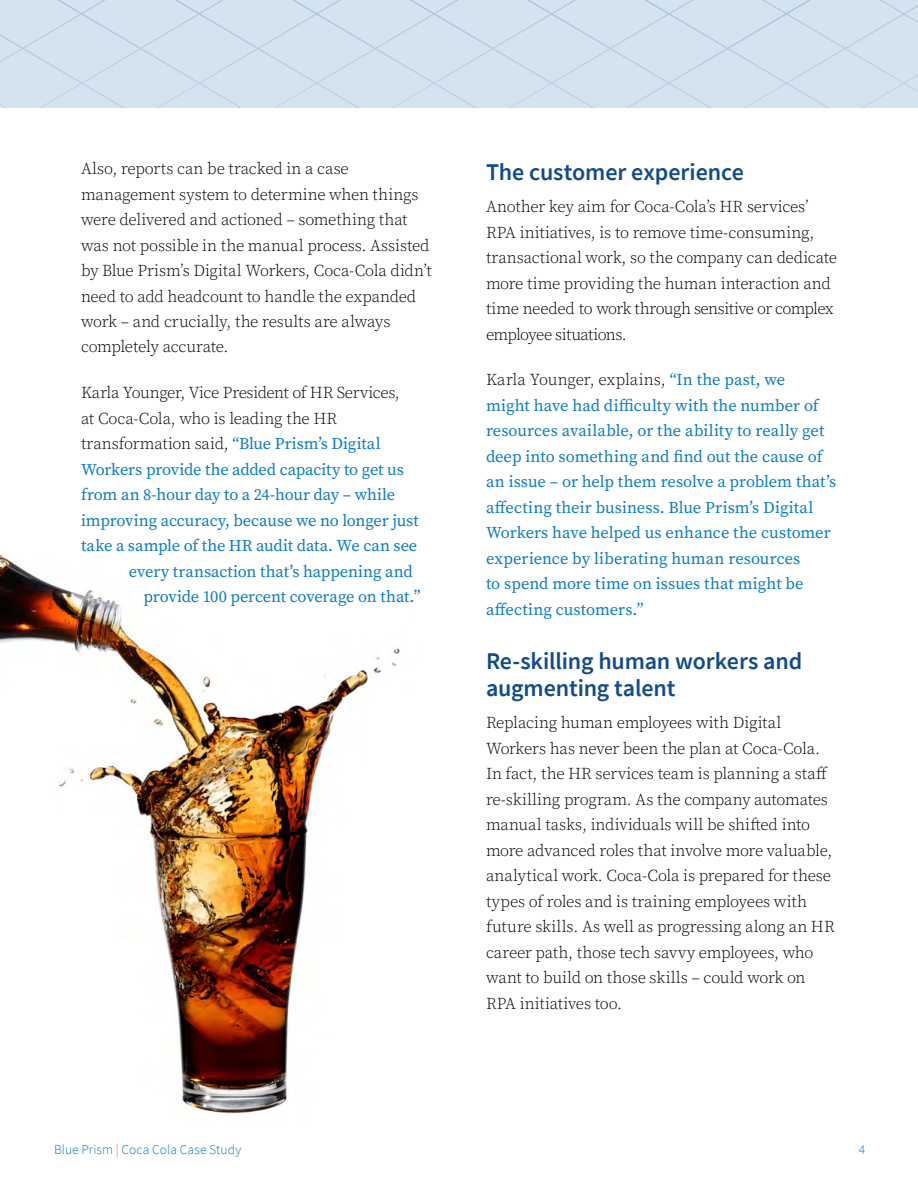
<style>
.page{position:relative;width:918px;height:1188px;background:#fff}
.page>*{position:absolute;margin:0;border:0;box-sizing:border-box;transform-origin:0 0}
.t1{font:600 24px/27px "Source Sans Pro";letter-spacing:-.005em;color:#124b8b}
.t2{font:300 16.5px/25.5px "Source Serif Pro";letter-spacing:-.015em;color:#000}
.t3{font:16.5px/25.5px "Source Serif Pro";color:#0e7dc2}
.t4{font:300 13.5px "Source Sans Pro";letter-spacing:.005em;color:#0e7dc2}
.s1{font-weight:400;color:#0e7dc2}
.s2{font-weight:300;color:#000}
.s3{color:#f15f43}
</style>
<div class="page">
<img style="left:0;top:555px;width:400px;height:559px">
<div style="left:0;top:0;width:918px;height:108px;background:#d4e3f0"></div>
<p class="t2" style="left:81px;top:156px;width:352px">Also, reports can be tracked in a case management system to determine when things were delivered and actioned – something that was not possible in the manual process. Assisted by Blue Prism’s Digital Workers, Coca-Cola didn’t need to add headcount to handle the expanded work – and crucially, the results are always completely accurate.</p>
<p class="t2" style="left:81px;top:380px;width:320px">Karla Younger, Vice President of HR Services,</p>
<p class="t2" style="left:81px;top:406px;width:258px">at Coca-Cola, who is leading the HR</p>
<p class="t2" style="left:81px;top:431px;width:301px">transformation said, <span class="s1">“Blue Prism’s Digital</span></p>
<p class="t3" style="left:81px;top:456px;width:324px">Workers provide the added capacity to get us</p>
<p class="t3" style="left:81px;top:482px;width:316px">from an 8-hour day to a 24-hour day – while</p>
<p class="t3" style="left:81px;top:507px;width:339px">improving accuracy, because we no longer just</p>
<p class="t3" style="left:81px;top:533px;width:338px">take a sample of the HR audit data. We can see</p>
<p class="t3" style="left:129px;top:558px;width:285px">every transaction that’s happening and</p>
<p class="t3" style="left:144px;top:584px;width:278px">provide 100 percent coverage on that.”</p>
<h1 class="t1" style="left:486px;top:158px;width:260px">The customer experience</h1>
<p class="t2" style="left:486px;top:194px;width:352px">Another key aim for Coca-Cola’s HR services’ RPA initiatives, is to remove time-consuming, transactional work, so the company can dedicate more time providing the human interaction and time needed to work through sensitive or complex employee situations.</p>
<p class="t3" style="left:486px;top:367px;width:352px"><span class="s2">Karla Younger, explains,</span> “In the past, we<br>might have had difficulty with the number of resources available, or the ability to really get deep into something and find out the cause of an issue – or help them resolve a problem that’s affecting their business. Blue Prism’s Digital Workers have helped us enhance the customer experience by liberating human resources<br>to spend more time on issues that might be affecting customers.”</p>
<h1 class="t1" style="left:486px;top:647px;width:318px">Re-skilling human workers and augmenting talent</h1>
<p class="t2" style="left:486px;top:710px;width:350px">Replacing human employees with Digital Workers has never been the plan at Coca-Cola.<br>In fact, the HR services team is planning a staff re-skilling program. As the company automates manual tasks, individuals will be shifted into more advanced roles that involve more valuable, analytical work. Coca-Cola is prepared for these types of roles and is training employees with future skills. As well as progressing along an HR career path, those tech savvy employees, who want to build on those skills – could work on RPA initiatives too.</p>
<p class="t4" style="left:54px;top:1141px;width:189px">Blue Prism <span class="s3">|</span> Coca Cola Case Study</p>
<p class="t4" style="left:859px;top:1141px;width:8px">4</p>
</div>
